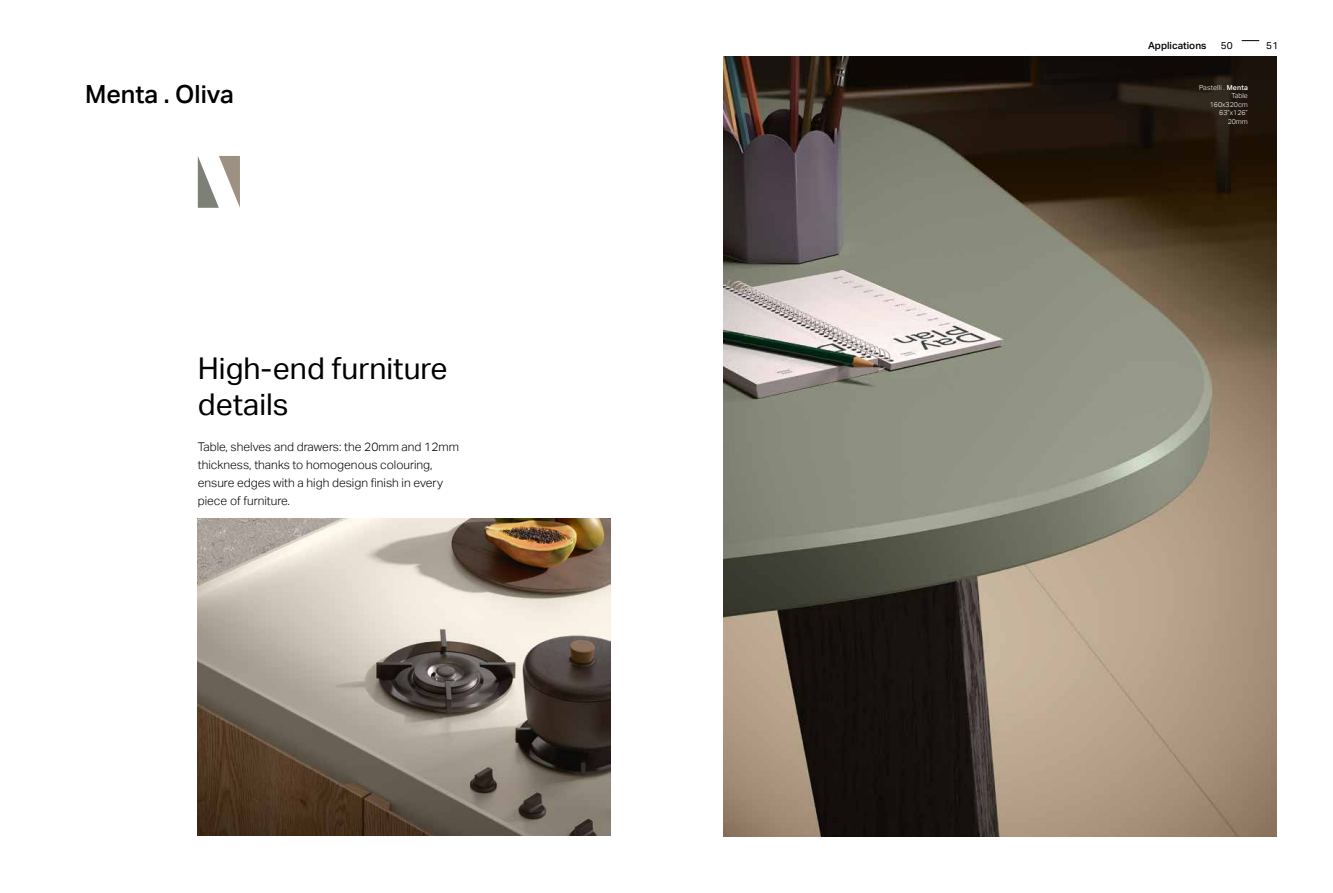
<style>
.page{position:relative;width:1333px;height:893px;background:#fff}
.page>*{position:absolute;margin:0;border:0;box-sizing:border-box;transform-origin:0 0}
.t1{font:30px/36px "Aktiv Grotesk";color:#000}
.t2{font:500 25px "Aktiv Grotesk";color:#000}
.t3{font:300 12px/18px "Aktiv Grotesk";color:#000}
.t4{font:500 10px "Aktiv Grotesk";color:#000}
.t5{font:10px "Aktiv Grotesk";color:#000}
.t6{font:300 7px/8.4px "Aktiv Grotesk";color:#fff;text-align:right}
.s1{font-weight:500}
</style>
<div class="page">
<img style="left:723px;top:57px;width:553px;height:779px">
<svg style="left:198px;top:156px;width:42px;height:52px"></svg>
<img style="left:198px;top:519px;width:412px;height:317px">
<svg style="left:1241px;top:40px;width:18px;height:1px"></svg>
<p class="t4" style="left:1147px;top:39px;width:60px">Applications</p>
<p class="t5" style="left:1220px;top:39px;width:14px">50</p>
<p class="t5" style="left:1266px;top:39px;width:14px">51</p>
<h2 class="t2" style="left:85px;top:80px;width:150px">Menta . Oliva</h2>
<p class="t6" style="left:1198px;top:83px;width:50px">Pastelli . <span class="s1">Menta<br></span>Table<br>160x320cm<br>63”x126”<br>20mm</p>
<h1 class="t1" style="left:198px;top:351px;width:251px">High-end furniture details</h1>
<p class="t3" style="left:198px;top:438px;width:263px">Table, shelves and drawers: the 20mm and 12mm thickness, thanks to homogenous colouring, ensure edges with a high design finish in every piece of furniture.</p>
</div>
